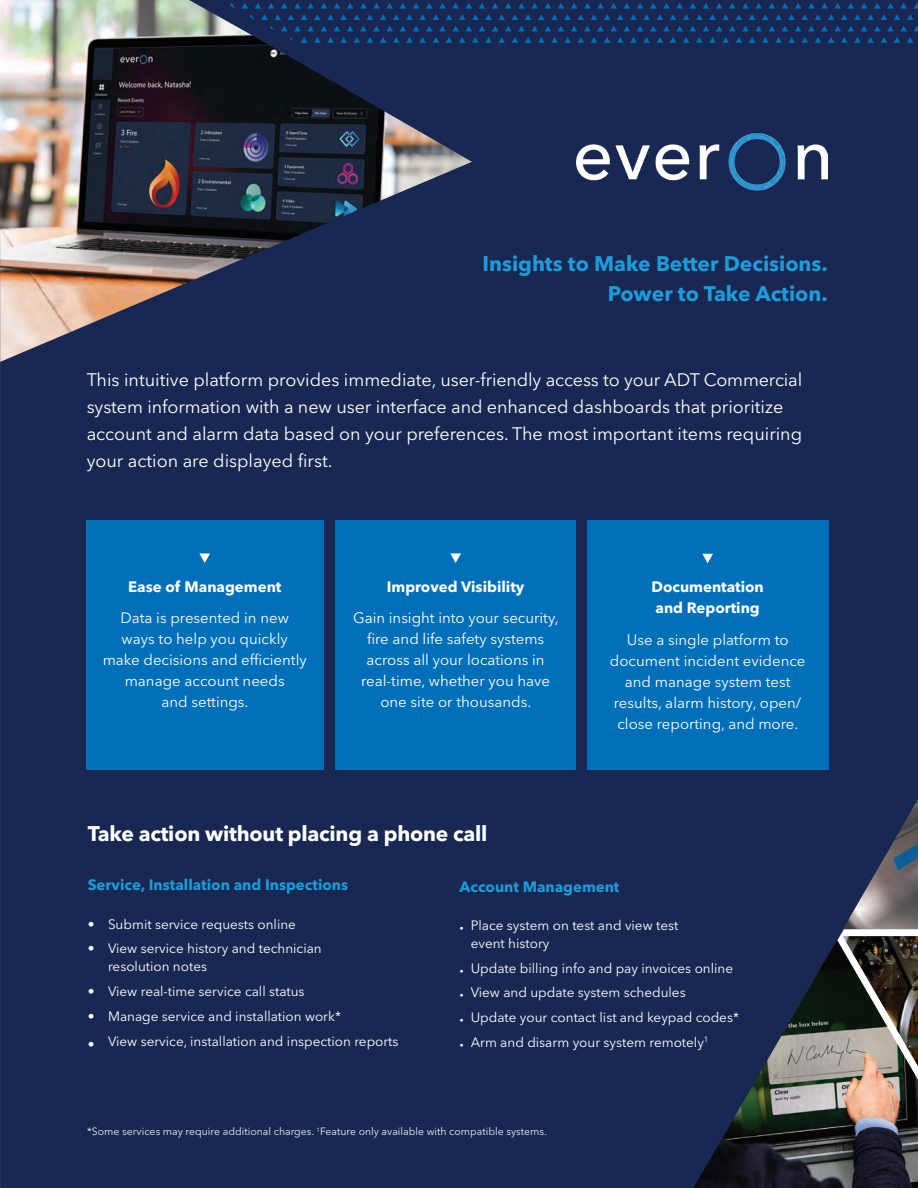
<style>
.page{position:relative;width:918px;height:1188px;background:#182853}
.page>*{position:absolute;margin:0;border:0;box-sizing:border-box;transform-origin:0 0}
.t1{font:700 21px/30px "Avenir Next LT Pro";color:#1d9cd8;text-align:right}
.t2{font:700 21px "Avenir Next LT Pro";letter-spacing:-.01em;color:#fff}
.t3{font:18px/27px "Avenir Next LT Pro";color:#fff}
.t4{font:15px/21px "Avenir Next LT Pro";color:#fff;text-align:center}
.t5{font:700 15px/21px "Avenir Next LT Pro";color:#fff}
.t6{font:700 15px "Avenir Next LT Pro";color:#1d9cd8}
.t7{font:13.5px/18px "Avenir Next LT Pro";color:#fff}
.t8{font:10.5px "Avenir Next LT Pro";color:#eeeeef}
.s1{font-family:"Neue Haas Unica Pro";font-weight:300}
.s2{font-weight:600}
</style>
<div class="page">
<div style="left:87px;top:520px;width:237px;height:250px;background:#006fb9"></div>
<div style="left:336px;top:520px;width:240px;height:250px;background:#006fb9"></div>
<div style="left:587px;top:520px;width:242px;height:250px;background:#006fb9"></div>
<svg style="left:199px;top:553px;width:11px;height:10px"></svg>
<svg style="left:450px;top:553px;width:11px;height:10px"></svg>
<svg style="left:702px;top:554px;width:11px;height:9px"></svg>
<svg style="left:907px;top:37px;width:6px;height:6px"></svg>
<svg style="left:913px;top:26px;width:5px;height:5px"></svg>
<svg style="left:894px;top:37px;width:6px;height:6px"></svg>
<svg style="left:900px;top:26px;width:7px;height:5px"></svg>
<svg style="left:881px;top:37px;width:6px;height:6px"></svg>
<svg style="left:887px;top:26px;width:7px;height:5px"></svg>
<svg style="left:867px;top:37px;width:7px;height:6px"></svg>
<svg style="left:874px;top:26px;width:7px;height:5px"></svg>
<svg style="left:854px;top:37px;width:7px;height:6px"></svg>
<svg style="left:861px;top:26px;width:6px;height:5px"></svg>
<svg style="left:841px;top:37px;width:7px;height:6px"></svg>
<svg style="left:848px;top:26px;width:6px;height:5px"></svg>
<svg style="left:828px;top:37px;width:6px;height:6px"></svg>
<svg style="left:834px;top:26px;width:7px;height:5px"></svg>
<svg style="left:815px;top:37px;width:6px;height:6px"></svg>
<svg style="left:821px;top:26px;width:7px;height:5px"></svg>
<svg style="left:801px;top:37px;width:7px;height:6px"></svg>
<svg style="left:808px;top:26px;width:7px;height:5px"></svg>
<svg style="left:788px;top:3px;width:130px;height:17px;background:#133364"></svg>
<svg style="left:788px;top:37px;width:7px;height:6px"></svg>
<svg style="left:795px;top:26px;width:6px;height:5px"></svg>
<svg style="left:775px;top:37px;width:7px;height:6px"></svg>
<svg style="left:782px;top:26px;width:6px;height:5px"></svg>
<svg style="left:762px;top:37px;width:7px;height:6px"></svg>
<svg style="left:769px;top:26px;width:6px;height:5px"></svg>
<svg style="left:749px;top:37px;width:6px;height:6px"></svg>
<svg style="left:755px;top:26px;width:7px;height:5px"></svg>
<svg style="left:736px;top:37px;width:6px;height:6px"></svg>
<svg style="left:742px;top:26px;width:7px;height:5px"></svg>
<svg style="left:722px;top:37px;width:7px;height:6px"></svg>
<svg style="left:729px;top:26px;width:7px;height:5px"></svg>
<svg style="left:709px;top:37px;width:7px;height:6px"></svg>
<svg style="left:716px;top:26px;width:6px;height:5px"></svg>
<svg style="left:696px;top:37px;width:7px;height:6px"></svg>
<svg style="left:703px;top:26px;width:6px;height:5px"></svg>
<svg style="left:683px;top:37px;width:6px;height:6px"></svg>
<svg style="left:689px;top:26px;width:7px;height:5px"></svg>
<svg style="left:670px;top:37px;width:6px;height:6px"></svg>
<svg style="left:676px;top:26px;width:7px;height:5px"></svg>
<svg style="left:657px;top:37px;width:6px;height:6px"></svg>
<svg style="left:663px;top:26px;width:7px;height:5px"></svg>
<svg style="left:643px;top:37px;width:7px;height:6px"></svg>
<svg style="left:650px;top:26px;width:7px;height:5px"></svg>
<svg style="left:630px;top:37px;width:7px;height:6px"></svg>
<svg style="left:637px;top:26px;width:6px;height:5px"></svg>
<svg style="left:617px;top:37px;width:7px;height:6px"></svg>
<svg style="left:624px;top:26px;width:6px;height:5px"></svg>
<svg style="left:604px;top:37px;width:6px;height:6px"></svg>
<svg style="left:610px;top:26px;width:7px;height:5px"></svg>
<svg style="left:591px;top:37px;width:6px;height:6px"></svg>
<svg style="left:597px;top:26px;width:7px;height:5px"></svg>
<svg style="left:577px;top:37px;width:7px;height:6px"></svg>
<svg style="left:584px;top:26px;width:7px;height:5px"></svg>
<svg style="left:564px;top:37px;width:7px;height:6px"></svg>
<svg style="left:571px;top:26px;width:6px;height:5px"></svg>
<svg style="left:551px;top:37px;width:7px;height:6px"></svg>
<svg style="left:558px;top:26px;width:6px;height:5px"></svg>
<svg style="left:538px;top:37px;width:7px;height:6px"></svg>
<svg style="left:545px;top:26px;width:6px;height:5px"></svg>
<svg style="left:525px;top:37px;width:6px;height:6px"></svg>
<svg style="left:531px;top:26px;width:7px;height:5px"></svg>
<svg style="left:512px;top:37px;width:6px;height:6px"></svg>
<svg style="left:518px;top:26px;width:7px;height:5px"></svg>
<svg style="left:505px;top:26px;width:7px;height:5px"></svg>
<svg style="left:505px;top:3px;width:283px;height:17px;background:#133364"></svg>
<img style="left:0;top:0;width:472px;height:362px">
<img style="left:576px;top:133px;width:251px;height:67px">
<svg style="left:102px;top:0;width:403px;height:177px;background:#2a334a"></svg>
<img style="left:693px;top:940px;width:225px;height:248px">
<img style="left:843px;top:799px;width:75px;height:130px">
<img style="left:843px;top:936px;width:75px;height:130px">
<p class="t1" style="left:483px;top:249px;width:347px">Insights to Make Better Decisions.<br>Power to Take Action.</p>
<p class="t3" style="left:87px;top:366px;width:717px">This intuitive platform provides immediate, user-friendly access to your ADT Commercial system information with a new user interface and enhanced dashboards that prioritize account and alarm data based on your preferences. The most important items requiring your action are displayed frst.</p>
<p class="t5" style="left:128px;top:576px;width:155px">Ease of Management</p>
<p class="t4" style="left:103px;top:608px;width:206px">Data is presented in new ways to help you quickly make decisions and effciently manage account needs<br>and settings.</p>
<p class="t5" style="left:387px;top:576px;width:139px">Improved Visibility</p>
<p class="t4" style="left:353px;top:608px;width:207px">Gain insight into your security, fre and life safety systems across all your locations in real-time, whether you have one site or thousands.</p>
<p class="t5" style="left:651px;top:576px;width:114px">Documentation and Reporting</p>
<p class="t4" style="left:610px;top:629px;width:197px">Use a single platform to document incident evidence and manage system test results, alarm history, open/ close reporting, and more.</p>
<h3 class="t2" style="left:88px;top:821px;width:401px">Take action without placing a phone call</h3>
<p class="t6" style="left:88px;top:876px;width:262px">Service, Installation and Inspections</p>
<p class="t6" style="left:460px;top:877px;width:161px">Account Management</p>
<p class="t7" style="left:88px;top:915px;width:210px">• Submit service requests online</p>
<p class="t7" style="left:471px;top:916px;width:209px;text-indent:-11px"><span class="s1">•</span> Place system on test and view test event history</p>
<p class="t7" style="left:108px;top:940px;width:215px;text-indent:-20px">• View service history and technician resolution notes</p>
<p class="t7" style="left:460px;top:959px;width:275px"><span class="s1">•</span> Update billing info and pay invoices online</p>
<p class="t7" style="left:88px;top:983px;width:218px">• View real-time service call status</p>
<p class="t7" style="left:460px;top:984px;width:228px"><span class="s1">•</span> View and update system schedules</p>
<p class="t7" style="left:88px;top:1007px;width:255px">• Manage service and installation work*</p>
<p class="t7" style="left:460px;top:1009px;width:281px"><span class="s1">•</span> Update your contact list and keypad codes*</p>
<p class="t7" style="left:88px;top:1032px;width:312px"><span class="s2">•</span> View service, installation and inspection reports</p>
<p class="t7" style="left:460px;top:1033px;width:250px"><span class="s1">•</span> Arm and disarm your system remotely<sup>1</sup></p>
<p class="t8" style="left:87px;top:1126px;width:461px">*Some services may require additional charges. <sup>1</sup>Feature only available with compatible systems.</p>
</div>
